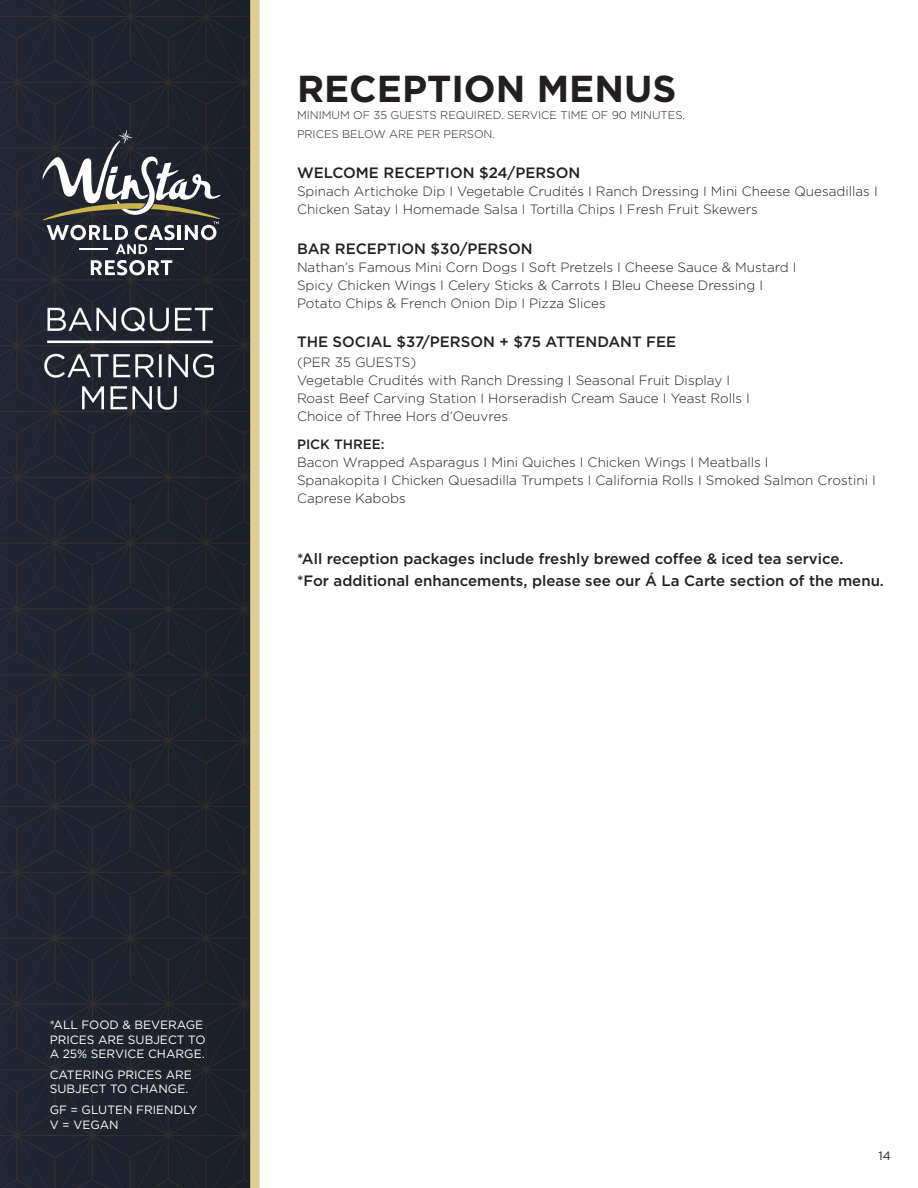
<style>
.page{position:relative;width:918px;height:1188px;background:#fff}
.page>*{position:absolute;margin:0;border:0;box-sizing:border-box;transform-origin:0 0}
.t1{font:700 37.5px "Gotham";color:#231f20}
.t2{font:500 15px/21.6px "Gotham";color:#231f20}
.t3{font:300 13.5px/18px "Gotham";color:#231f20}
.t4{font:500 13.5px "Gotham";color:#231f20}
.t5{font:12px/14.4px "Gotham";color:#fff}
.t6{font:12px "Gotham";color:#231f20}
.t7{font:300 11.25px/19.5px "Gotham";color:#231f20}
</style>
<div class="page">
<img style="left:0;top:0;width:260px;height:1188px">
<svg style="left:91px;top:260px;width:81px;height:15px"></svg>
<svg style="left:42px;top:130px;width:179px;height:124px"></svg>
<h1 class="t1" style="left:297px;top:64px;width:381px">RECEPTION MENUS</h1>
<p class="t7" style="left:297px;top:105px;width:390px">MINIMUM OF 35 GUESTS REQUIRED. SERVICE TIME OF 90 MINUTES.<br>PRICES BELOW ARE PER PERSON.</p>
<p class="t2" style="left:297px;top:162px;width:285px">WELCOME RECEPTION $24/PERSON</p>
<p class="t3" style="left:297px;top:182px;width:582px">Spinach Artichoke Dip I Vegetable Crudités I Ranch Dressing I Mini Cheese Quesadillas I<br>Chicken Satay I Homemade Salsa I Tortilla Chips I Fresh Fruit Skewers</p>
<p class="t2" style="left:297px;top:237px;width:237px">BAR RECEPTION $30/PERSON</p>
<p class="t3" style="left:297px;top:257px;width:501px">Nathan’s Famous Mini Corn Dogs I Soft Pretzels I Cheese Sauce &amp; Mustard I<br>Spicy Chicken Wings I Celery Sticks &amp; Carrots I Bleu Cheese Dressing I<br>Potato Chips &amp; French Onion Dip I Pizza Slices</p>
<p class="t2" style="left:297px;top:331px;width:381px">THE SOCIAL $37/PERSON + $75 ATTENDANT FEE</p>
<p class="t3" style="left:297px;top:353px;width:454px">(PER 35 GUESTS)<br>Vegetable Crudités with Ranch Dressing I Seasonal Fruit Display I Roast Beef Carving Station I Horseradish Cream Sauce I Yeast Rolls I Choice of Three Hors d’Oeuvres</p>
<p class="t4" style="left:297px;top:436px;width:89px">PICK THREE:</p>
<p class="t3" style="left:297px;top:453px;width:580px">Bacon Wrapped Asparagus I Mini Quiches I Chicken Wings I Meatballs I<br>Spanakopita I Chicken Quesadilla Trumpets I California Rolls I Smoked Salmon Crostini I<br>Caprese Kabobs</p>
<p class="t2" style="left:297px;top:548px;width:589px">*All reception packages include freshly brewed coffee &amp; iced tea service.<br>*For additional enhancements, please see our Á La Carte section of the menu.</p>
<p class="t5" style="left:50px;top:1017px;width:157px">*ALL FOOD &amp; BEVERAGE<br>PRICES ARE SUBJECT TO<br>A 25% SERVICE CHARGE.</p>
<p class="t5" style="left:50px;top:1067px;width:144px">CATERING PRICES ARE<br>SUBJECT TO CHANGE.</p>
<p class="t5" style="left:50px;top:1103px;width:149px">GF = GLUTEN FRIENDLY<br>V = VEGAN</p>
<p class="t6" style="left:879px;top:1148px;width:14px">14</p>
</div>
